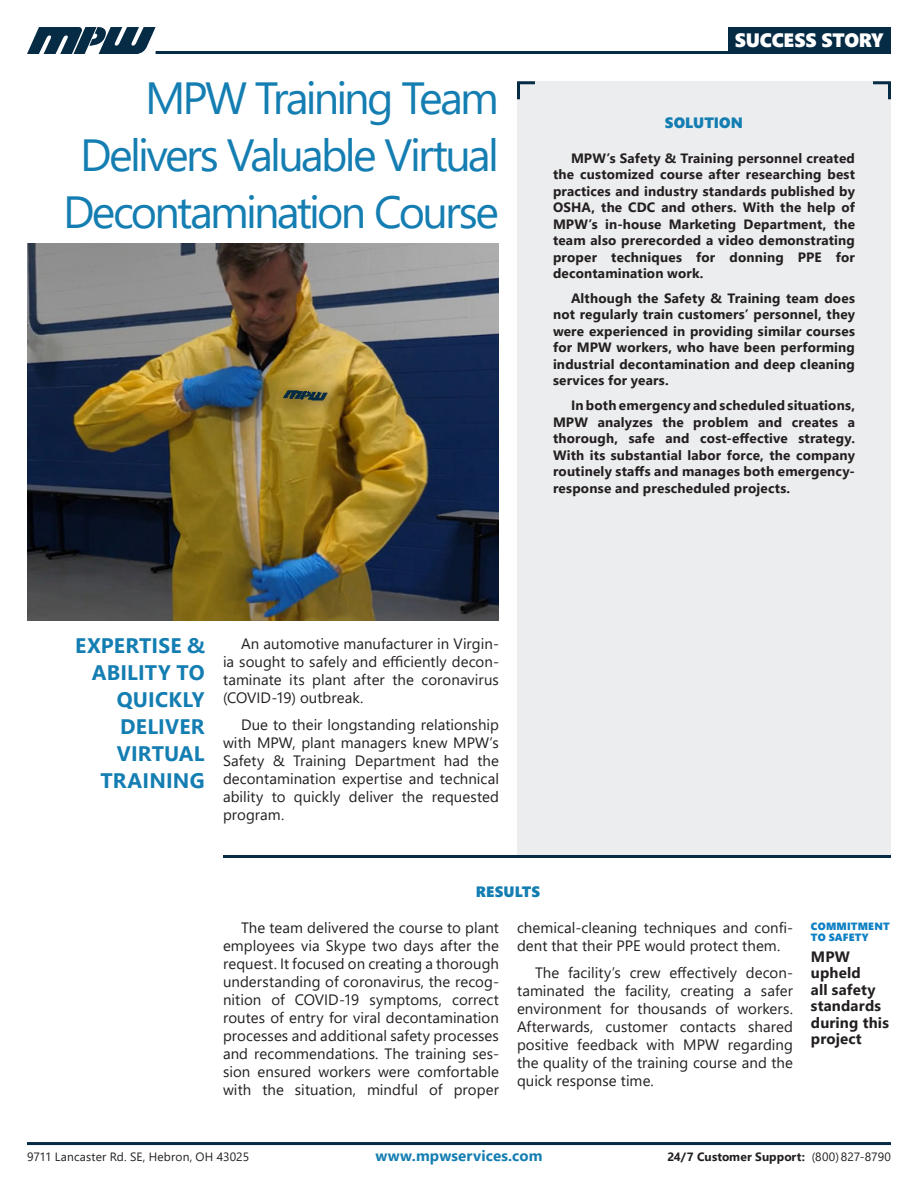
<style>
.page{position:relative;width:918px;height:1188px;background:#fff}
.page>*{position:absolute;margin:0;border:0;box-sizing:border-box;transform-origin:0 0}
.Headline{font:45px "Segoe UI";letter-spacing:-.06em;color:#147eb2}
.Deck{font:700 21px/27px "Segoe UI";letter-spacing:.01em;color:#147eb2;text-align:right}
.Deck-2{font:19.35px "Segoe UI Black";letter-spacing:-.01em;color:#fff}
.Body_Copy{font:15px/18px "Segoe UI";letter-spacing:.005em;color:#231f20;text-align:justify}
.t1{font:700 15px/16.5px "Segoe UI";letter-spacing:.01em;color:#231f20}
.t2{font:700 15px "Segoe UI";letter-spacing:.01em;color:#147eb2}
.Subhead{font:15px "Segoe UI Black";letter-spacing:.01em;color:#147eb2}
.Solution{font:700 13.5px/16.5px "Segoe UI";letter-spacing:.015em;color:#231f20;text-align:justify}
.t3{font:12px "Segoe UI";letter-spacing:.015em;color:#231f20}
.t4{font:700 12px "Segoe UI";letter-spacing:.015em;color:#231f20}
.t5{font:10.5px/10.5px "Segoe UI Black";letter-spacing:.02em;color:#0d7fc3}
.s1{font-weight:400}
</style>
<div class="page">
<div style="left:517px;top:81px;width:374px;height:775px;background:#ecedee"></div>
<svg style="left:517px;top:81px;width:18px;height:19px"></svg>
<svg style="left:873px;top:81px;width:18px;height:19px"></svg>
<hr style="left:27px;top:1142px;width:864px;height:3px;background:#062b44">
<hr style="left:156px;top:51px;width:611px;height:3px;background:#062b44">
<svg style="left:27px;top:27px;width:129px;height:27px"></svg>
<div style="left:728px;top:27px;width:163px;height:27px;background:#062b44"></div>
<hr style="left:223px;top:855px;width:668px;height:3px;background:#062b44">
<img style="left:27px;top:243px;width:472px;height:378px">
<p class="Headline" style="left:145px;top:55px;width:355px">MPW Training Team</p>
<p class="Headline" style="left:80px;top:112px;width:420px">Delivers Valuable Virtual</p>
<p class="Headline" style="left:63px;top:169px;width:437px">Decontamination Course</p>
<p class="Deck-2" style="left:735px;top:27px;width:150px">SUCCESS STORY</p>
<p class="Subhead" style="left:665px;top:112px;width:80px">SOLUTION</p>
<p class="Solution" style="left:553px;top:149px;width:304px;text-indent:18px">MPW’s Safety &amp; Training personnel created the customized course after researching best practices and industry standards published by OSHA, the CDC and others. With the help of MPW’s in-house Marketing Department, the team also prerecorded a video demonstrating proper techniques for donning PPE for decontamination work.</p>
<p class="Solution" style="left:553px;top:289px;width:304px;text-indent:18px">Although the Safety &amp; Training team does not regularly train customers’ personnel, they were experienced in providing similar courses for MPW workers, who have been performing industrial decontamination and deep cleaning services for years.</p>
<p class="Solution" style="left:553px;top:396px;width:304px;text-indent:18px">In both emergency and scheduled situations, MPW analyzes the problem and creates a thorough, safe and cost-effective strategy.<br>With its substantial labor force, the company routinely staffs and manages both emergency&shy;response and prescheduled projects.</p>
<p class="Deck" style="left:75px;top:631px;width:131px">EXPERTISE &amp;<br>ABILITY TO<br>QUICKLY<br>DELIVER<br>VIRTUAL</p>
<p class="Deck" style="left:100px;top:766px;width:106px">TRAINING</p>
<p class="Body_Copy" style="left:223px;top:633px;width:278px;text-indent:18px">An automotive manufacturer in Virgin&shy;ia sought to safely and efficiently decon&shy;taminate its plant after the coronavirus (COVID-19) outbreak.</p>
<p class="Body_Copy" style="left:223px;top:714px;width:278px;text-indent:18px">Due to their longstanding relationship with MPW, plant managers knew MPW’s Safety &amp; Training Department had the decontamination expertise and technical ability to quickly deliver the requested program.</p>
<p class="Subhead" style="left:476px;top:880px;width:66px">RESULTS</p>
<p class="Body_Copy" style="left:223px;top:918px;width:278px;text-indent:18px">The team delivered the course to plant employees via Skype two days after the request. It focused on creating a thorough understanding of coronavirus, the recog&shy;nition of COVID-19 symptoms, correct routes of entry for viral decontamination processes and additional safety processes and recommendations. The training ses&shy;sion ensured workers were comfortable with the situation, mindful of proper</p>
<p class="Body_Copy" style="left:517px;top:918px;width:278px">chemical-cleaning techniques and confi&shy;dent that their PPE would protect them.</p>
<p class="Body_Copy" style="left:517px;top:963px;width:278px;text-indent:18px">The facility’s crew effectively decon&shy;taminated the facility, creating a safer environment for thousands of workers.<br>Afterwards, customer contacts shared positive feedback with MPW regarding the quality of the training course and the quick response time.</p>
<p class="t5" style="left:811px;top:921px;width:80px">COMMITMENT<br>TO SAFETY</p>
<p class="t1" style="left:811px;top:947px;width:79px">MPW upheld<br>all safety standards during this project</p>
<p class="t3" style="left:27px;top:1145px;width:224px">9711 Lancaster Rd. SE, Hebron, OH 43025</p>
<p class="t2" style="left:375px;top:1142px;width:169px">www.mpwservices.com</p>
<p class="t4" style="left:667px;top:1145px;width:225px">24/7 Customer Support: <span class="s1">(800) 827-8790</span></p>
</div>
